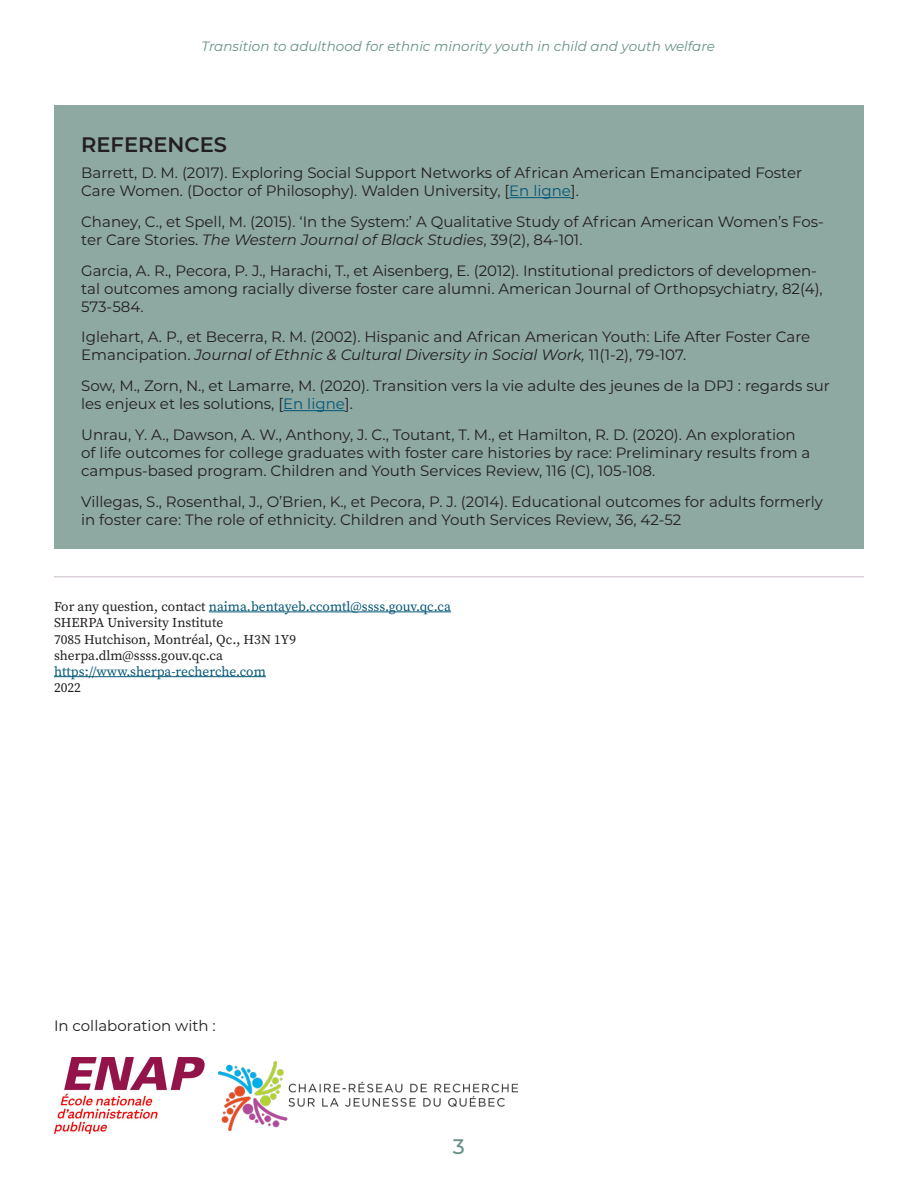
<style>
.page{position:relative;width:918px;height:1188px;background:#fff}
.page>*{position:absolute;margin:0;border:0;box-sizing:border-box;transform-origin:0 0}
.titre_2_synthese{font:600 21px "Montserrat";color:#231f20}
.t1{font:500 21px "Montserrat";color:#679088}
.paragraphe_synthese{font:15px/18px "Montserrat";color:#231f20}
.source_serif_pro_9{font:13.5px "Source Serif Pro";color:#045777}
.source_serif_pro_9-2{font:13.5px/16.2px "Source Serif Pro";color:#231f20}
.t2{font:italic 13.5px "Montserrat";color:#679088}
.s1{color:#045777}
.s2{font-style:italic}
.s3{color:#231f20}
</style>
<div class="page">
<div style="left:54px;top:106px;width:810px;height:443px;background:#8ea9a2"></div>
<hr style="left:509px;top:197px;width:62px;height:1px;background:#045777">
<hr style="left:283px;top:410px;width:62px;height:1px;background:#045777">
<hr style="left:54px;top:576px;width:810px;height:2px;background:#dbcfd9">
<hr style="left:209px;top:612px;width:242px;height:1px;background:#045777">
<hr style="left:54px;top:676px;width:212px;height:1px;background:#045777">
<img style="left:54px;top:1057px;width:151px;height:77px">
<img style="left:218px;top:1062px;width:299px;height:69px">
<p class="t2" style="left:201px;top:37px;width:515px">Transition to adulthood for ethnic minority youth in child and youth welfare</p>
<p class="titre_2_synthese" style="left:81px;top:129px;width:147px">REFERENCES</p>
<p class="paragraphe_synthese" style="left:81px;top:163px;width:722px">Barrett, D. M. (2017). Exploring Social Support Networks of African American Emancipated Foster<br>Care Women. (Doctor of Philosophy). Walden University, [<span class="s1">En ligne</span>].</p>
<p class="paragraphe_synthese" style="left:81px;top:212px;width:744px">Chaney, C., et Spell, M. (2015). ‘In the System:’ A Qualitative Study of African American Women’s Fos&shy;ter Care Stories. <span class="s2">The Western Journal of Black Studies</span>, 39(2), 84-101.</p>
<p class="paragraphe_synthese" style="left:81px;top:261px;width:743px">Garcia, A. R., Pecora, P. J., Harachi, T., et Aisenberg, E. (2012). Institutional predictors of developmen&shy;tal outcomes among racially diverse foster care alumni. American Journal of Orthopsychiatry, 82(4),<br>573-584.</p>
<p class="paragraphe_synthese" style="left:81px;top:328px;width:731px">Iglehart, A. P., et Becerra, R. M. (2002). Hispanic and African American Youth: Life After Foster Care<br>Emancipation. <span class="s2">Journal of Ethnic &amp; Cultural Diversity in Social Work,</span> 11(1-2), 79-107.</p>
<p class="paragraphe_synthese" style="left:81px;top:376px;width:750px">Sow, M., Zorn, N., et Lamarre, M. (2020). Transition vers la vie adulte des jeunes de la DPJ : regards sur les enjeux et les solutions, [<span class="s1">En ligne</span>].</p>
<p class="paragraphe_synthese" style="left:81px;top:425px;width:731px">Unrau, Y. A., Dawson, A. W., Anthony, J. C., Toutant, T. M., et Hamilton, R. D. (2020). An exploration of life outcomes for college graduates with foster care histories by race: Preliminary results from a campus-based program. Children and Youth Services Review, 116 (C), 105-108.</p>
<p class="paragraphe_synthese" style="left:81px;top:492px;width:743px">Villegas, S., Rosenthal, J., O’Brien, K., et Pecora, P. J. (2014). Educational outcomes for adults formerly in foster care: The role of ethnicity. Children and Youth Services Review, 36, 42-52</p>
<p class="source_serif_pro_9" style="left:54px;top:598px;width:398px"><span class="s3">For any question, contact</span> naima.bentayeb.ccomtl@ssss.gouv.qc.ca</p>
<p class="source_serif_pro_9-2" style="left:54px;top:615px;width:171px">SHERPA University Institute</p>
<p class="source_serif_pro_9-2" style="left:54px;top:631px;width:244px">7085 Hutchison, Montréal, Qc., H3N 1Y9 sherpa.dlm@ssss.gouv.qc.ca</p>
<p class="source_serif_pro_9" style="left:54px;top:662px;width:213px">https://www.sherpa-recherche.com</p>
<p class="source_serif_pro_9-2" style="left:54px;top:680px;width:28px">2022</p>
<p class="paragraphe_synthese" style="left:54px;top:1016px;width:163px">In collaboration with :</p>
<h1 class="t1" style="left:453px;top:1132px;width:14px">3</h1>
</div>
